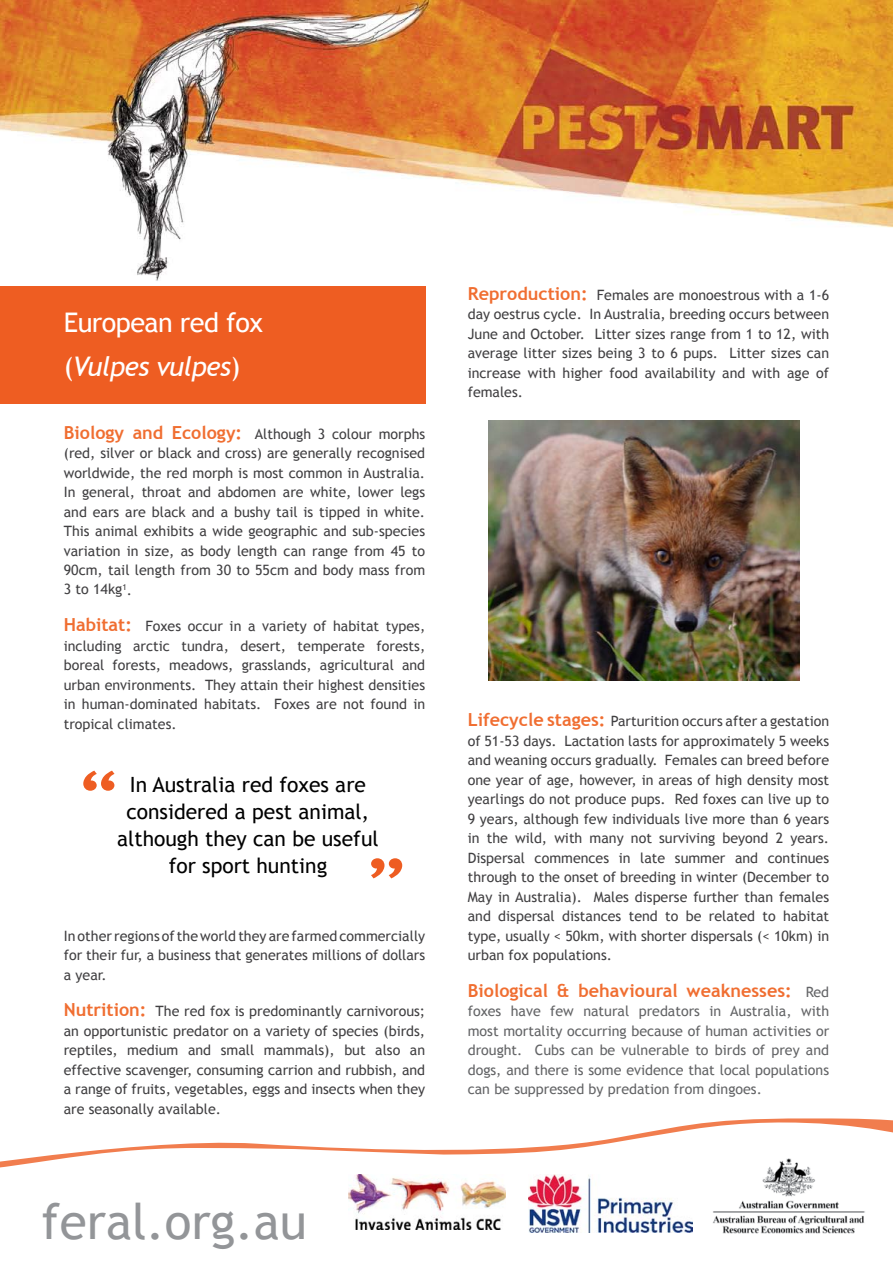
<style>
.page{position:relative;width:893px;height:1263px;background:#fff}
.page>*{position:absolute;margin:0;border:0;box-sizing:border-box;transform-origin:0 0}
.t1{font:49.5px "Trebuchet MS";color:#939598}
.t2{font:27px/44px "Trebuchet MS";letter-spacing:-.02em;color:#fff}
.t3{font:21px/27px "Trebuchet MS";color:#000;text-align:center}
.t4{font:700 18px "Trebuchet MS";color:#f06e31}
.t5{font:14.25px/19.5px "Trebuchet MS";color:#414042;text-align:justify}
.t6{font:14.25px/19.5px "Trebuchet MS";color:#636466;text-align:justify}
.s1{font-style:italic}
.s2{font-weight:700;font-size:18px;color:#f06e31}
.s3{font-weight:400;font-size:14.25px;color:#636466}
</style>
<div class="page">
<img style="left:0;top:0;width:893px;height:1234px">
<img style="left:528px;top:1181px;width:164px;height:52px">
<img style="left:349px;top:1181px;width:157px;height:48px">
<img style="left:711px;top:1181px;width:154px;height:52px">
<div style="left:0;top:286px;width:425px;height:118px;background:#ee5d22"></div>
<img style="left:489px;top:421px;width:311px;height:259px">
<svg style="left:83px;top:771px;width:32px;height:20px"></svg>
<svg style="left:371px;top:858px;width:31px;height:20px"></svg>
<svg style="left:0;top:1112px;width:893px;height:69px"></svg>
<h2 class="t2" style="left:64px;top:301px;width:201px">European red fox (<span class="s1">Vulpes vulpes</span>)</h2>
<p class="t5" style="left:64px;top:424px;width:363px"><span class="s2">Biology and Ecology:</span> Although 3 colour morphs (red, silver or black and cross) are generally recognised worldwide, the red morph is most common in Australia.<br>In general, throat and abdomen are white, lower legs and ears are black and a bushy tail is tipped in white.<br>This animal exhibits a wide geographic and sub-species variation in size, as body length can range from 45 to 90cm, tail length from 30 to 55cm and body mass from 3 to 14kg<sup>1</sup>.</p>
<p class="t5" style="left:64px;top:616px;width:363px"><span class="s2">Habitat:</span> Foxes occur in a variety of habitat types, including arctic tundra, desert, temperate forests, boreal forests, meadows, grasslands, agricultural and urban environments. They attain their highest densities in human-dominated habitats. Foxes are not found in tropical climates.</p>
<h3 class="t3" style="left:117px;top:772px;width:263px">In Australia red foxes are considered a pest animal, although they can be useful for sport hunting</h3>
<p class="t5" style="left:64px;top:926px;width:363px">In other regions of the world they are farmed commercially for their fur, a business that generates millions of dollars a year.</p>
<p class="t5" style="left:64px;top:1001px;width:363px"><span class="s2">Nutrition:</span> The red fox is predominantly carnivorous; an opportunistic predator on a variety of species (birds, reptiles, medium and small mammals), but also an effective scavenger, consuming carrion and rubbish, and a range of fruits, vegetables, eggs and insects when they are seasonally available.</p>
<h1 class="t1" style="left:42px;top:1192px;width:267px">feral.org.au</h1>
<p class="t5" style="left:468px;top:285px;width:363px"><span class="s2">Reproduction:</span> Females are monoestrous with a 1-6 day oestrus cycle. In Australia, breeding occurs between June and October. Litter sizes range from 1 to 12, with average litter sizes being 3 to 6 pups. Litter sizes can increase with higher food availability and with age of females.</p>
<p class="t5" style="left:468px;top:712px;width:363px"><span class="s2">Lifecycle stages:</span> Parturition occurs after a gestation of 51-53 days. Lactation lasts for approximately 5 weeks and weaning occurs gradually. Females can breed before one year of age, however, in areas of high density most yearlings do not produce pups. Red foxes can live up to 9 years, although few individuals live more than 6 years in the wild, with many not surviving beyond 2 years.<br>Dispersal commences in late summer and continues through to the onset of breeding in winter (December to May in Australia). Males disperse further than females and dispersal distances tend to be related to habitat type, usually &lt; 50km, with shorter dispersals (&lt; 10km) in urban fox populations.</p>
<p class="t4" style="left:468px;top:979px;width:363px">Biological &amp; behavioural weaknesses: <span class="s3">Red</span></p>
<p class="t6" style="left:468px;top:1002px;width:363px">foxes have few natural predators in Australia, with most mortality occurring because of human activities or drought. Cubs can be vulnerable to birds of prey and dogs, and there is some evidence that local populations can be suppressed by predation from dingoes.</p>
</div>
